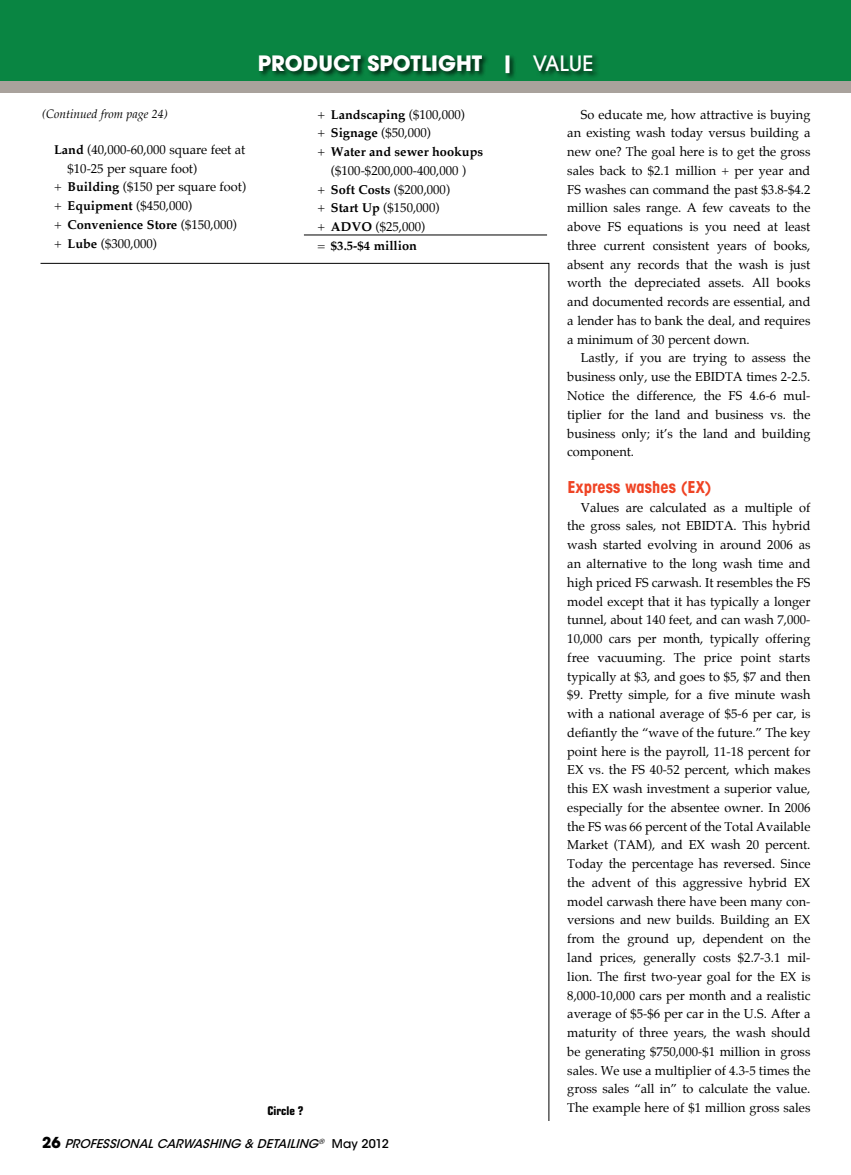
<style>
.page{position:relative;width:851px;height:1175px;background:#fff}
.page>*{position:absolute;margin:0;border:0;box-sizing:border-box;transform-origin:0 0}
.t1{font:700 21px "Avant Garde";color:#fff}
.t2{font:700 condensed 16.5px "Avant Garde";color:#ef4324}
.t3{font:12.75px/18.8px "Palatino";color:#000;text-align:justify}
.t4{font:700 12.75px "Palatino";color:#000}
.t5{font:italic 12px "ITC Avant Garde MM 445 750";color:#000}
.t6{font:italic 12px "Palatino";color:#000}
.t7{font:700 condensed 12px "Eurostile";color:#000}
.s1{font-weight:700}
.s2{font-weight:400}
.s3{font-weight:500}
.s4{font-family:"Avant Garde";font-weight:700;font-style:normal;font-size:15px}
.s5{font-style:normal}
</style>
<div class="page">
<div style="left:0;top:0;width:850px;height:81px;background:#098542"></div>
<div style="left:258px;top:54px;width:342px;height:26px;background:#000;opacity:.75"></div>
<div style="left:0;top:81px;width:850px;height:12px;background:#a9a29c"></div>
<hr style="left:304px;top:235px;width:243px;height:1px;background:#000">
<svg style="left:40px;top:262px;width:509px;height:859px"></svg>
<p class="t6" style="left:42px;top:104px;width:127px">(Continued from page 24)</p>
<p class="t3" style="left:54px;top:140px;width:193px"><span class="s1">Land</span> (40,000-60,000 square feet at</p>
<p class="t3" style="left:68px;top:159px;width:131px">$10-25 per square foot)</p>
<p class="t3" style="left:54px;top:178px;width:194px">+ <span class="s1">Building</span> ($150 per square foot)</p>
<p class="t3" style="left:54px;top:196px;width:140px">+ <span class="s1">Equipment</span> ($450,000)</p>
<p class="t4" style="left:54px;top:214px;width:185px"><span class="s2">+</span> Convenience Store <span class="s2">($150,000)</span></p>
<p class="t3" style="left:54px;top:234px;width:105px">+ <span class="s1">Lube</span> ($300,000)</p>
<h1 class="t1" style="left:258px;top:50px;width:337px">PRODUCT SPOTLIGHT | <span class="s3">VALUE</span></h1>
<p class="t3" style="left:567px;top:105px;width:245px;text-indent:14px">So educate me, how attractive is buying an existing wash today versus building a new one? The goal here is to get the gross sales back to $2.1 million + per year and FS washes can command the past $3.8-$4.2 million sales range. A few caveats to the above FS equations is you need at least three current consistent years of books, absent any records that the wash is just worth the depreciated assets. All books and documented records are essential, and a lender has to bank the deal, and requires a minimum of 30 percent down.</p>
<p class="t3" style="left:567px;top:349px;width:245px;text-indent:14px">Lastly, if you are trying to assess the business only, use the EBIDTA times 2-2.5.<br>Notice the difference, the FS 4.6-6 mul&shy;tiplier for the land and business vs. the business only; it’s the land and building component.</p>
<p class="t2" style="left:567px;top:476px;width:145px">Express washes (EX)</p>
<p class="t3" style="left:567px;top:498px;width:245px;text-indent:14px">Values are calculated as a multiple of the gross sales, not EBIDTA. This hybrid wash started evolving in around 2006 as an alternative to the long wash time and high priced FS carwash. It resembles the FS model except that it has typically a longer tunnel, about 140 feet, and can wash 7,000- 10,000 cars per month, typically offering free vacuuming. The price point starts typically at $3, and goes to $5, $7 and then $9. Pretty simple, for a five minute wash with a national average of $5-6 per car, is defiantly the “wave of the future.” The key point here is the payroll, 11-18 percent for EX vs. the FS 40-52 percent, which makes this EX wash investment a superior value, especially for the absentee owner. In 2006 the FS was 66 percent of the Total Available Market (TAM), and EX wash 20 percent.<br>Today the percentage has reversed. Since the advent of this aggressive hybrid EX model carwash there have been many con&shy;versions and new builds. Building an EX from the ground up, dependent on the land prices, generally costs $2.7-3.1 mil&shy;lion. The first two-year goal for the EX is 8,000-10,000 cars per month and a realistic average of $5-$6 per car in the U.S. After a maturity of three years, the wash should be generating $750,000-$1 million in gross sales. We use a multiplier of 4.3-5 times the gross sales “all in” to calculate the value.<br>The example here of $1 million gross sales</p>
<p class="t3" style="left:317px;top:105px;width:149px">+ <span class="s1">Landscaping</span> ($100,000)</p>
<p class="t3" style="left:317px;top:123px;width:115px">+ <span class="s1">Signage</span> ($50,000)</p>
<p class="t4" style="left:317px;top:141px;width:167px"><span class="s2">+</span> Water and sewer hookups</p>
<p class="t3" style="left:331px;top:161px;width:137px">($100-$200,000-400,000 )</p>
<p class="t3" style="left:317px;top:180px;width:134px">+ <span class="s1">Soft Costs</span> ($200,000)</p>
<p class="t3" style="left:317px;top:198px;width:124px">+ <span class="s1">Start Up</span> ($150,000)</p>
<p class="t3" style="left:317px;top:217px;width:110px">+ <span class="s1">ADVO</span> ($25,000)</p>
<p class="t4" style="left:317px;top:235px;width:101px"><span class="s2">=</span> $3.5-$4 million</p>
<p class="t7" style="left:267px;top:1103px;width:37px">Circle ?</p>
<p class="t5" style="left:42px;top:1136px;width:348px"><span class="s4">2 6</span> PROFESSIONALCARWASHING &amp; DETAILING<sup>®</sup> <span class="s5">M a y 2 0 1 2</span></p>
</div>
